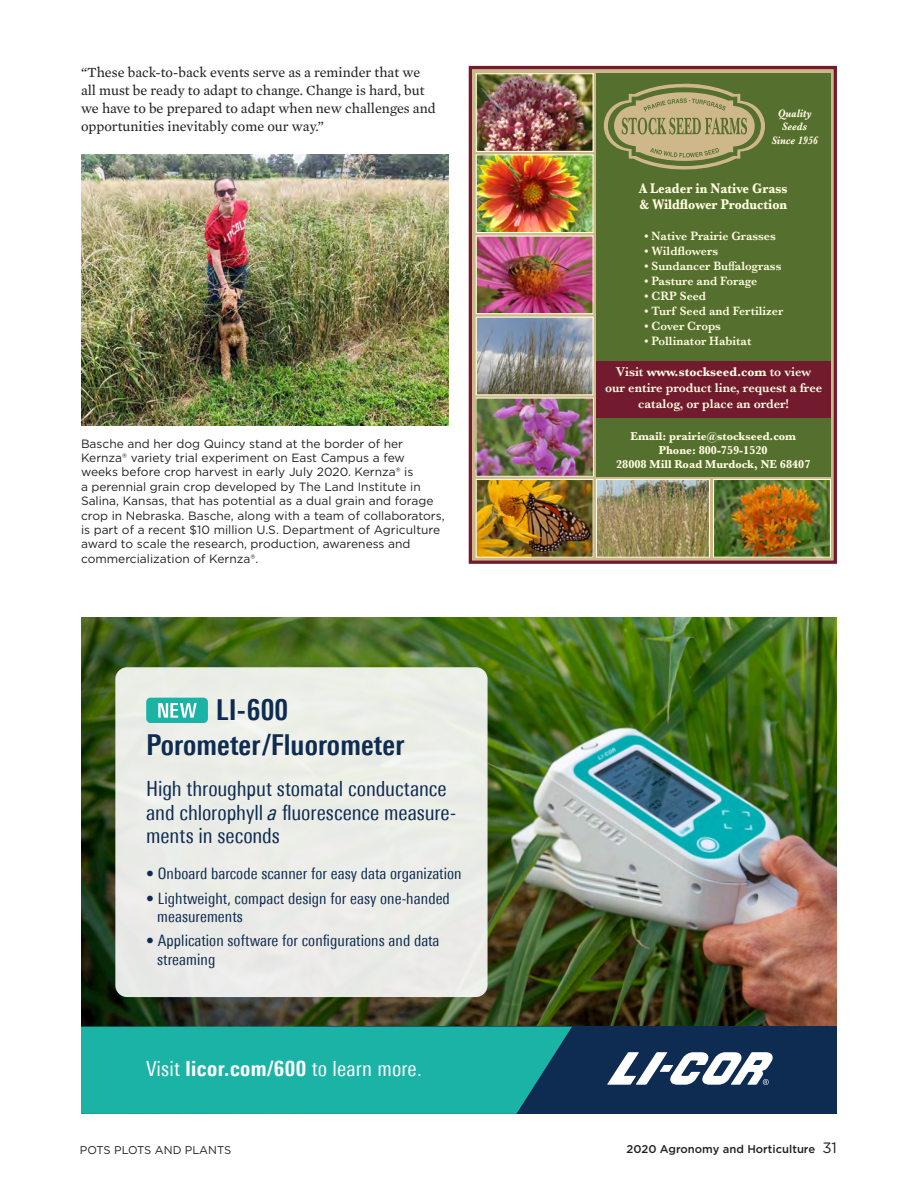
<style>
.page{position:relative;width:918px;height:1188px;background:#fff}
.page>*{position:absolute;margin:0;border:0;box-sizing:border-box;transform-origin:0 0}
.t1{font:700 condensed 28.8px/34.2px "Univers Next Pro";letter-spacing:.005em;color:#0e2b51}
.t2{font:condensed 21px/23.7px "Univers Next Pro";letter-spacing:-.005em;color:#0e2b51}
.t3{font:condensed 21px "Univers Next Pro";letter-spacing:.01em;color:#fff}
.t4{font:condensed 15.75px/18.5px "Univers Next Pro";letter-spacing:.005em;color:#0e2b51}
.t5{font:700 14.55px/15.3px "Baskerville";color:#fffce1;scale:.87 1}
.Body_Copy{font:14.25px/18px "Mercury Text G2";color:#231f20}
.t6{font:600 13.2px/15.9px "Baskerville";color:#fffce1;text-align:center;scale:.95 1}
.t7{font:600 12.6px "Baskerville";color:#fffce1;scale:.95 1}
.Photo_cutlines{font:12px/14.4px "Gotham";color:#231f20}
.t8{font:700 11.85px/14.2px "Baskerville";color:#fffce1;text-align:center;scale:.95 1}
.t9{font:500 11.25px "Gotham";color:#231f20}
.t10{font:italic 700 11.25px/13.5px "Baskerville";color:#fffce1;text-align:center;scale:.86 1}
.t11{font:11.25px "Gotham";color:#231f20}
.s1{font-style:italic}
.s2{font-weight:800}
.s3{font-weight:700}
.s4{font-weight:400;font-size:15px}
</style>
<div class="page">
<img style="left:81px;top:154px;width:367px;height:271px">
<img style="left:81px;top:618px;width:756px;height:409px">
<div style="left:115px;top:667px;width:373px;height:330px;background:#ebede7;border-radius:12px"></div>
<div style="left:146px;top:698px;width:62px;height:25px;background:#1cb3a7;border-radius:4px"></div>
<svg style="left:158px;top:703px;width:39px;height:15px"></svg>
<div style="left:293px;top:1027px;width:544px;height:87px;background:#0e2b51"></div>
<div style="left:81px;top:1027px;width:491px;height:87px;background:#1cb3a7"></div>
<svg style="left:607px;top:1052px;width:166px;height:33px"></svg>
<svg style="left:473px;top:70px;width:360px;height:490px;background:#ccb98c"></svg>
<div style="left:469px;top:66px;width:368px;height:498px;border:3px solid #721b2f"></div>
<div style="left:596px;top:73px;width:235px;height:403px;background:#556f2e"></div>
<img style="left:478px;top:156px;width:114px;height:75px">
<div style="left:476px;top:154px;width:118px;height:79px;border:1px solid #fffce1"></div>
<img style="left:478px;top:400px;width:114px;height:75px">
<div style="left:476px;top:398px;width:118px;height:79px;border:1px solid #fffce1"></div>
<img style="left:598px;top:481px;width:110px;height:75px">
<div style="left:596px;top:479px;width:114px;height:79px;border:1px solid #fffce1"></div>
<img style="left:478px;top:319px;width:114px;height:74px">
<div style="left:476px;top:317px;width:118px;height:78px;border:1px solid #fffce1"></div>
<img style="left:478px;top:237px;width:114px;height:75px">
<div style="left:476px;top:235px;width:118px;height:79px;border:1px solid #fffce1"></div>
<img style="left:478px;top:75px;width:114px;height:75px">
<div style="left:476px;top:73px;width:118px;height:79px;border:1px solid #fffce1"></div>
<img style="left:478px;top:481px;width:114px;height:75px">
<div style="left:476px;top:479px;width:118px;height:79px;border:1px solid #fffce1"></div>
<img style="left:715px;top:481px;width:114px;height:75px">
<div style="left:713px;top:479px;width:118px;height:79px;border:1px solid #fffce1"></div>
<div style="left:596px;top:361px;width:235px;height:57px;background:#721b2f"></div>
<svg style="left:604px;top:83px;width:161px;height:87px"></svg>
<p class="Body_Copy" style="left:81px;top:63px;width:356px">“These back-to-back events serve as a reminder that we all must be ready to adapt to change. Change is hard, but we have to be prepared to adapt when new challenges and opportunities inevitably come our way.”</p>
<p class="Photo_cutlines" style="left:81px;top:436px;width:365px">Basche and her dog Quincy stand at the border of her Kernza® variety trial experiment on East Campus a few weeks before crop harvest in early July 2020. Kernza® is<br>a perennial grain crop developed by The Land Institute in Salina, Kansas, that has potential as a dual grain and forage crop in Nebraska. Basche, along with a team of collaborators, is part of a recent $10 million U.S. Department of Agriculture award to scale the research, production, awareness and commercialization of Kernza®.</p>
<p class="t1" style="left:146px;top:693px;width:260px;text-indent:70px">LI-600<br>Porometer/Fluorometer</p>
<p class="t2" style="left:146px;top:776px;width:311px">High throughput stomatal conductance and chlorophyll <span class="s1">a</span> fluorescence measure&shy;ments in seconds</p>
<p class="t4" style="left:146px;top:864px;width:317px">• Onboard barcode scanner for easy data organization</p>
<p class="t4" style="left:157px;top:889px;width:294px;text-indent:-11px">• Lightweight, compact design for easy one-handed measurements</p>
<p class="t4" style="left:157px;top:931px;width:284px;text-indent:-11px">• Application software for configurations and data streaming</p>
<p class="t3" style="left:146px;top:1057px;width:277px">Visit <span class="s2">licor.com/600</span> to learn more.</p>
<p class="t10" style="left:772px;top:107px;width:55px">Quality<br>Seeds<br>Since 1956</p>
<p class="t5" style="left:639px;top:181px;width:172px">A Leader in Native Grass &amp; Wildflower Production</p>
<p class="t7" style="left:645px;top:227px;width:140px">• Native Prairie Grasses</p>
<p class="t7" style="left:645px;top:242px;width:79px">• Wildflowers</p>
<p class="t7" style="left:645px;top:257px;width:146px">• Sundancer Buffalograss</p>
<p class="t7" style="left:645px;top:272px;width:120px">• Pasture and Forage</p>
<p class="t7" style="left:645px;top:287px;width:66px">• CRP Seed</p>
<p class="t7" style="left:645px;top:302px;width:148px">• Turf Seed and Fertilizer</p>
<p class="t7" style="left:645px;top:317px;width:82px">• Cover Crops</p>
<p class="t7" style="left:645px;top:332px;width:114px">• Pollinator Habitat</p>
<p class="t6" style="left:605px;top:364px;width:230px">Visit <span class="s3">www.stockseed.com</span> to view our entire product line, request a free catalog, or place an order!</p>
<p class="t8" style="left:616px;top:429px;width:206px">Email: prairie@stockseed.com<br>Phone: 800-759-1520<br>28008 Mill Road Murdock, NE 68407</p>
<p class="t11" style="left:80px;top:1143px;width:153px">POTS PLOTS AND PLANTS</p>
<p class="t9" style="left:627px;top:1142px;width:212px">2020 Agronomy and Horticulture <span class="s4">31</span></p>
</div>
